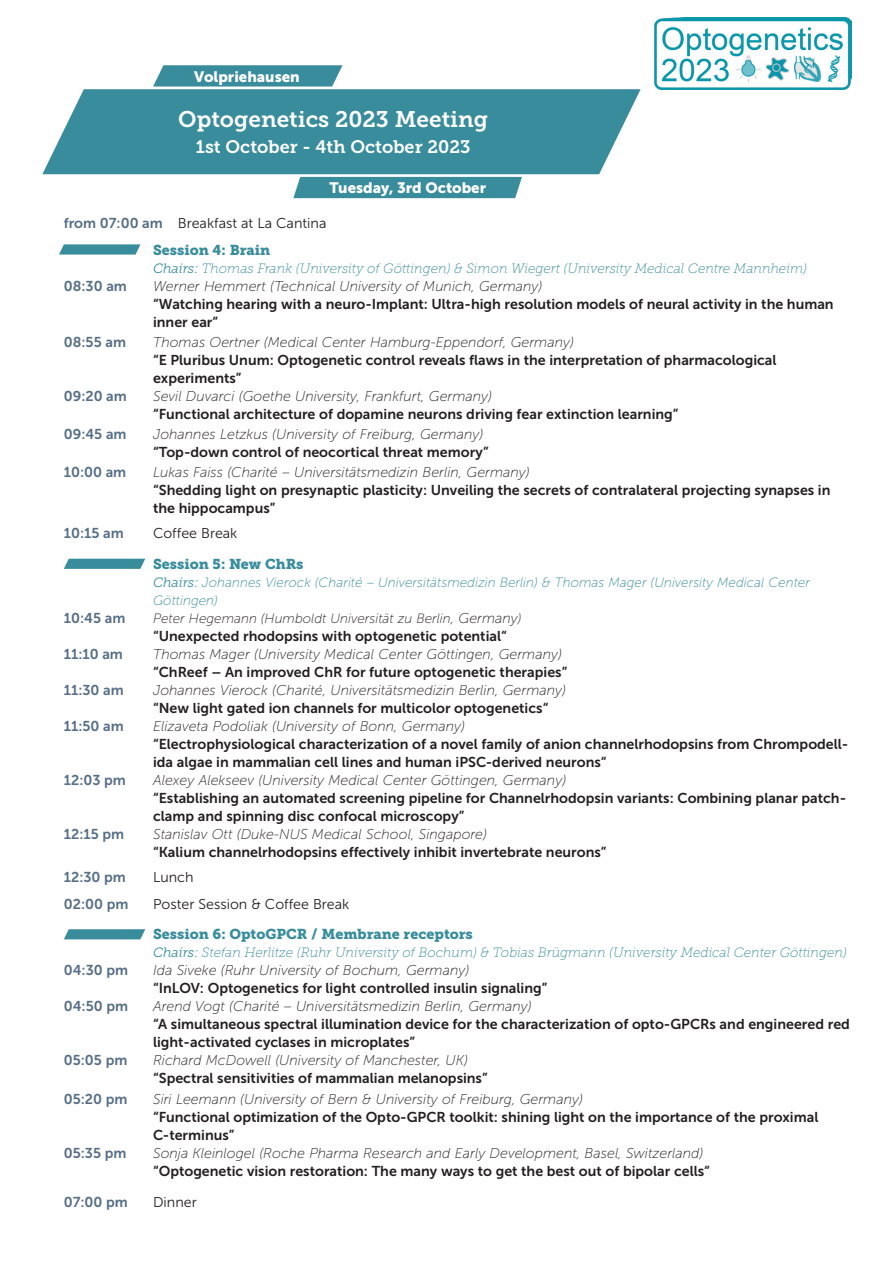
<style>
.page{position:relative;width:893px;height:1263px;background:#fff}
.page>*{position:absolute;margin:0;border:0;box-sizing:border-box;transform-origin:0 0}
.t1{font:22.5px "Museo Slab 700";color:#fff}
.t2{font:18px "Museo Slab 700";color:#fff}
.t3{font:15px "Museo Sans 900";color:#fff}
.Fließtext{font:14.25px/18px "Museo Sans 700";color:#231f20}
.Fließtext-2{font:italic 14.25px "Museo Sans 100";color:#231f20}
.Titel{font:14.25px/18px "Museo Sans 700";color:#231f20}
.Session{font:14.25px "Museo Sans 700";color:#231f20}
.Fließtext-3{font:14.25px "Museo Sans 700";color:#566e86}
.Fließtext-4{font:14.25px "Museo Sans 300";color:#231f20}
.Session-2{font:14.25px "Museo Slab 900";color:#388c9c}
.Session-3{font:italic 14.25px "Museo Sans 100";color:#231f20}
.Session-4{font:14.25px "Museo Sans 700";color:#566e86}
.Session-5{font:italic 13.5px "Museo Sans 100";color:#388c9c}
.Fließtext-5{font:italic 13.5px "Museo Slab 100";color:#388c9c}
.Session-6{font:italic 13.5px "Museo Slab 100";color:#388c9c}
.Fließtext-6{font:italic 13.5px "Museo Sans 100";color:#231f20}
.s1{font-family:"Museo Sans 700";color:#566e86}
.s2{font-family:"Museo Slab 300"}
.s3{font-size:14.25px}
</style>
<div class="page">
<svg style="left:59px;top:244px;width:81px;height:11px"></svg>
<svg style="left:64px;top:559px;width:81px;height:10px"></svg>
<svg style="left:64px;top:929px;width:81px;height:10px"></svg>
<svg style="left:153px;top:65px;width:189px;height:22px;background:#4895a4"></svg>
<svg style="left:42px;top:89px;width:599px;height:85px;background:#4694a3"></svg>
<div style="left:293px;top:177px;width:229px;height:21px;background:#388c9c"></div>
<img style="left:655px;top:17px;width:196px;height:72px">
<p class="t3" style="left:194px;top:68px;width:107px">Volpriehausen</p>
<p class="t1" style="left:178px;top:107px;width:311px">Optogenetics 2023 Meeting</p>
<p class="t2" style="left:196px;top:136px;width:276px">1st October - 4th October 2023</p>
<p class="t3" style="left:330px;top:179px;width:158px">Tuesday, 3rd October</p>
<p class="Fließtext-4" style="left:64px;top:215px;width:264px"><span class="s1">from 07:00 am</span> Breakfast at La Cantina</p>
<p class="Session-2" style="left:153px;top:241px;width:119px">Session 4: Brain</p>
<p class="Session-6" style="left:153px;top:261px;width:655px"><span class="s2">Chairs:</span> Thomas Frank (University of Göttingen) &amp; Simon Wiegert (University Medical Centre Mannheim)</p>
<p class="Session-4" style="left:64px;top:278px;width:65px">08:30 am</p>
<p class="Session-3" style="left:153px;top:278px;width:391px">Werner Hemmert (Technical University of Munich, Germany)</p>
<p class="Session" style="left:153px;top:296px;width:682px">“Watching hearing with a neuro-Implant: Ultra-high resolution models of neural activity in the human</p>
<p class="Session" style="left:153px;top:314px;width:67px">inner ear”</p>
<p class="Fließtext-3" style="left:64px;top:334px;width:64px">08:55 am</p>
<p class="Fließtext-2" style="left:153px;top:334px;width:422px">Thomas Oertner (Medical Center Hamburg-Eppendorf, Germany)</p>
<p class="Fließtext" style="left:153px;top:351px;width:625px">“E Pluribus Unum: Optogenetic control reveals flaws in the interpretation of pharmacological</p>
<p class="Fließtext" style="left:153px;top:369px;width:90px">experiments”</p>
<p class="Fließtext-3" style="left:64px;top:388px;width:65px">09:20 am</p>
<p class="Fließtext-2" style="left:153px;top:388px;width:341px">Sevil Duvarci (Goethe University, Frankfurt, Germany)</p>
<p class="Titel" style="left:153px;top:405px;width:527px">“Functional architecture of dopamine neurons driving fear extinction learning”</p>
<p class="Fließtext-3" style="left:64px;top:426px;width:64px">09:45 am</p>
<p class="Fließtext-2" style="left:153px;top:426px;width:332px">Johannes Letzkus (University of Freiburg, Germany)</p>
<p class="Titel" style="left:153px;top:443px;width:337px">“Top-down control of neocortical threat memory”</p>
<p class="Fließtext-3" style="left:64px;top:464px;width:64px">10:00 am</p>
<p class="Fließtext-2" style="left:153px;top:464px;width:378px">Lukas Faiss (Charité – Universitätsmedizin Berlin, Germany)</p>
<p class="Titel" style="left:153px;top:481px;width:679px">“Shedding light on presynaptic plasticity: Unveiling the secrets of contralateral projecting synapses in the hippocampus”</p>
<p class="Fließtext-3" style="left:64px;top:525px;width:62px">10:15 am</p>
<p class="Fließtext-4" style="left:153px;top:525px;width:86px">Coffee Break</p>
<p class="Session-2" style="left:153px;top:556px;width:152px">Session 5: New ChRs</p>
<p class="Session-5" style="left:153px;top:575px;width:658px"><span class="s2">Chairs:</span> Johannes Vierock (Charité – Universitätsmedizin Berlin) &amp; Thomas Mager (University Medical Center</p>
<p class="Session-5" style="left:153px;top:593px;width:66px">Göttingen)</p>
<p class="Fließtext-3" style="left:64px;top:610px;width:63px">10:45 am</p>
<p class="Fließtext-6" style="left:153px;top:611px;width:370px">Peter Hegemann (Humboldt Universität zu Berlin<span class="s3">, Germany</span>)</p>
<p class="Fließtext" style="left:153px;top:627px;width:355px">“Unexpected rhodopsins with optogenetic potential“</p>
<p class="Fließtext-3" style="left:64px;top:646px;width:61px">11:10 am</p>
<p class="Fließtext-2" style="left:153px;top:646px;width:410px">Thomas Mager (University Medical Center Göttingen, Germany)</p>
<p class="Fließtext" style="left:153px;top:663px;width:416px">“ChReef – An improved ChR for future optogenetic therapies”</p>
<p class="Fließtext-3" style="left:64px;top:682px;width:62px">11:30 am</p>
<p class="Fließtext-2" style="left:153px;top:682px;width:415px">Johannes Vierock (Charité, Universitätsmedizin Berlin, Germany)</p>
<p class="Fließtext" style="left:153px;top:699px;width:397px">“New light gated ion channels for multicolor optogenetics“</p>
<p class="Fließtext-3" style="left:64px;top:718px;width:62px">11:50 am</p>
<p class="Fließtext-2" style="left:153px;top:718px;width:314px">Elizaveta Podoliak (University of Bonn, Germany)</p>
<p class="Fließtext" style="left:153px;top:735px;width:697px">“Electrophysiological characterization of a novel family of anion channelrhodopsins from Chrompodell&shy;ida algae in mammalian cell lines and human iPSC-derived neurons“</p>
<p class="Fließtext-3" style="left:64px;top:772px;width:64px">12:03 pm</p>
<p class="Fließtext-2" style="left:153px;top:772px;width:415px">Alexey Alekseev (University Medical Center Göttingen, Germany)</p>
<p class="Fließtext" style="left:153px;top:789px;width:695px">“Establishing an automated screening pipeline for Channelrhodopsin variants: Combining planar patch&shy;clamp and spinning disc confocal microscopy”</p>
<p class="Fließtext-3" style="left:64px;top:826px;width:62px">12:15 pm</p>
<p class="Fließtext-2" style="left:153px;top:826px;width:336px">Stanislav Ott (Duke-NUS Medical School, Singapore)</p>
<p class="Fließtext" style="left:153px;top:843px;width:455px">“Kalium channelrhodopsins effectively inhibit invertebrate neurons”</p>
<p class="Fließtext-3" style="left:64px;top:869px;width:64px">12:30 pm</p>
<p class="Fließtext-4" style="left:153px;top:870px;width:42px">Lunch</p>
<p class="Fließtext-3" style="left:64px;top:896px;width:66px">02:00 pm</p>
<p class="Fließtext-4" style="left:153px;top:897px;width:198px">Poster Session &amp; Coffee Break</p>
<p class="Session-2" style="left:153px;top:926px;width:321px">Session 6: OptoGPCR / Membrane receptors</p>
<p class="Fließtext-5" style="left:153px;top:945px;width:695px"><span class="s2">Chairs:</span> Stefan Herlitze (Ruhr University of Bochum) &amp; Tobias Brügmann (University Medical Center Göttingen)</p>
<p class="Fließtext-3" style="left:64px;top:962px;width:66px">04:30 pm</p>
<p class="Fließtext-2" style="left:153px;top:963px;width:318px">Ida Siveke (Ruhr University of Bochum, Germany)</p>
<p class="Fließtext" style="left:153px;top:979px;width:396px">“InLOV: Optogenetics for light controlled insulin signaling”</p>
<p class="Fließtext-3" style="left:64px;top:998px;width:66px">04:50 pm</p>
<p class="Fließtext-2" style="left:153px;top:999px;width:380px">Arend Vogt (Charité – Universitätsmedizin Berlin, Germany)</p>
<p class="Fließtext" style="left:153px;top:1015px;width:698px">“A simultaneous spectral illumination device for the characterization of opto-GPCRs and engineered red light-activated cyclases in microplates”</p>
<p class="Fließtext-3" style="left:64px;top:1052px;width:65px">05:05 pm</p>
<p class="Fließtext-2" style="left:153px;top:1053px;width:317px">Richard McDowell (University of Manchester, UK)</p>
<p class="Session" style="left:153px;top:1070px;width:336px">“Spectral sensitivities of mammalian melanopsins”</p>
<p class="Fließtext-3" style="left:64px;top:1091px;width:65px">05:20 pm</p>
<p class="Fließtext-2" style="left:153px;top:1091px;width:431px">Siri Leemann (University of Bern &amp; University of Freiburg, Germany)</p>
<p class="Fließtext" style="left:153px;top:1107px;width:667px">“Functional optimization of the Opto-GPCR toolkit: shining light on the importance of the proximal<br>C-terminus”</p>
<p class="Fließtext-3" style="left:64px;top:1145px;width:64px">05:35 pm</p>
<p class="Fließtext-2" style="left:153px;top:1145px;width:552px">Sonja Kleinlogel (Roche Pharma Research and Early Development, Basel, Switzerland)</p>
<p class="Session" style="left:153px;top:1163px;width:558px">“Optogenetic vision restoration: The many ways to get the best out of bipolar cells“</p>
<p class="Fließtext-3" style="left:64px;top:1194px;width:66px">07:00 pm</p>
<p class="Fließtext-4" style="left:153px;top:1194px;width:45px">Dinner</p>
</div>
